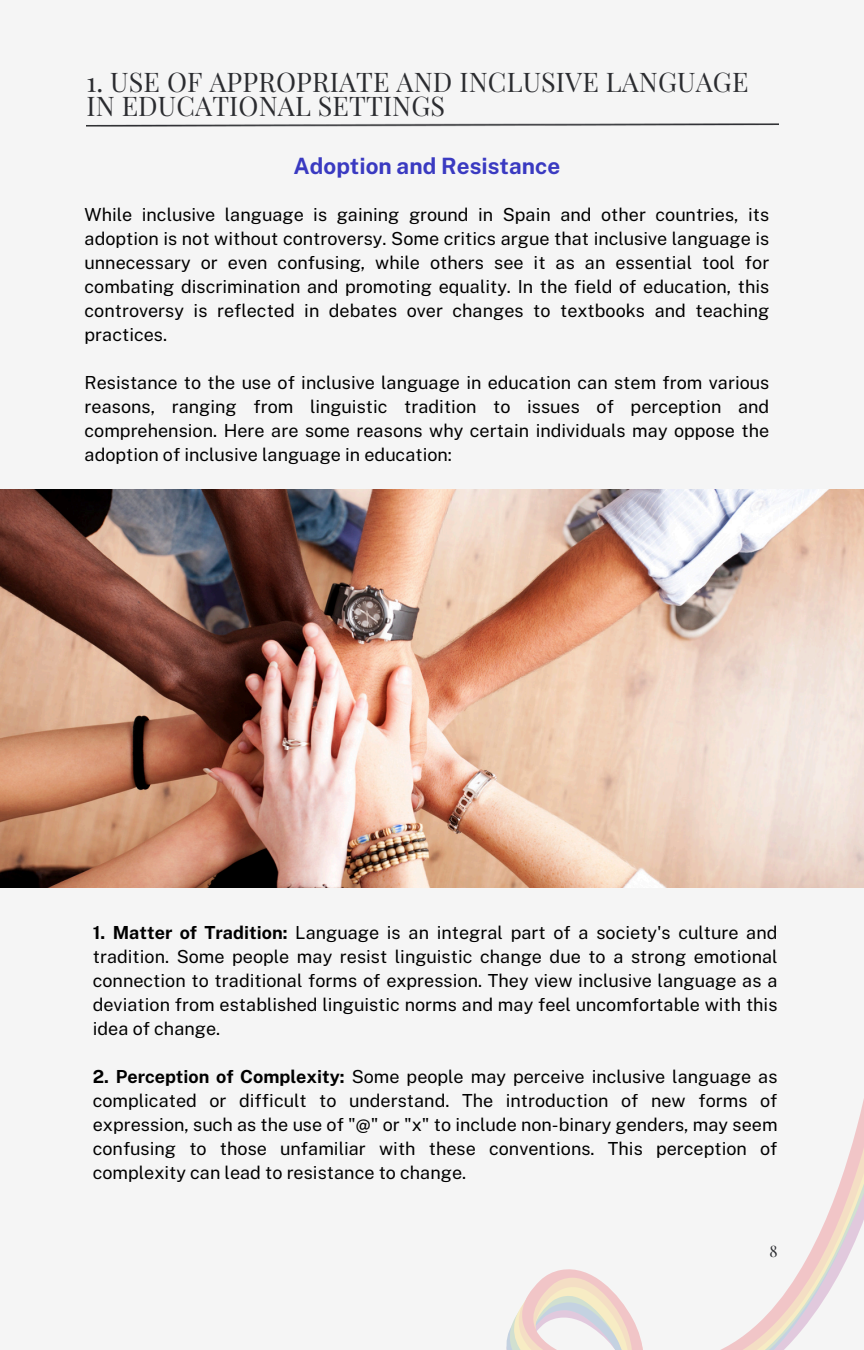
<style>
.page{position:relative;width:864px;height:1350px;background:#f5f5f5}
.page>*{position:absolute;margin:0;border:0;box-sizing:border-box;transform-origin:0 0}
.t1{font:27px/23.6px "Playfair Display";letter-spacing:.005em;color:#2b2c30}
.t2{font:700 22.5px "Public Sans";color:#3a3ac1}
.t3{font:18px/24.1px "Public Sans";color:#000;text-align:justify}
.t4{font:15.75px "Playfair Display";color:#2b2c30}
.s1{font-weight:700}
</style>
<div class="page">
<svg style="left:506px;top:1099px;width:358px;height:251px"></svg>
<img style="left:86px;top:123px;width:692px;height:4px">
<img style="left:0;top:489px;width:864px;height:398px">
<p class="t1" style="left:86px;top:69px;width:664px">1. USE OF APPROPRIATE AND INCLUSIVE LANGUAGE<br>IN EDUCATIONAL SETTINGS</p>
<p class="t2" style="left:294px;top:153px;width:268px">Adoption and Resistance</p>
<p class="t3" style="left:85px;top:202px;width:686px">While inclusive language is gaining ground in Spain and other countries, its adoption is not without controversy. Some critics argue that inclusive language is unnecessary or even confusing, while others see it as an essential tool for combating discrimination and promoting equality. In the field of education, this controversy is reflected in debates over changes to textbooks and teaching practices.</p>
<p class="t3" style="left:85px;top:370px;width:686px">Resistance to the use of inclusive language in education can stem from various reasons, ranging from linguistic tradition to issues of perception and comprehension. Here are some reasons why certain individuals may oppose the adoption of inclusive language in education:</p>
<p class="t3" style="left:93px;top:920px;width:686px"><span class="s1">1. Matter of Tradition:</span> Language is an integral part of a society's culture and tradition. Some people may resist linguistic change due to a strong emotional connection to traditional forms of expression. They view inclusive language as a deviation from established linguistic norms and may feel uncomfortable with this idea of change.</p>
<p class="t3" style="left:93px;top:1064px;width:686px"><span class="s1">2. Perception of Complexity:</span> Some people may perceive inclusive language as complicated or difficult to understand. The introduction of new forms of expression, such as the use of "@" or "x" to include non-binary genders, may seem confusing to those unfamiliar with these conventions. This perception of complexity can lead to resistance to change.</p>
<h1 class="t4" style="left:769px;top:1240px;width:10px">8</h1>
</div>
